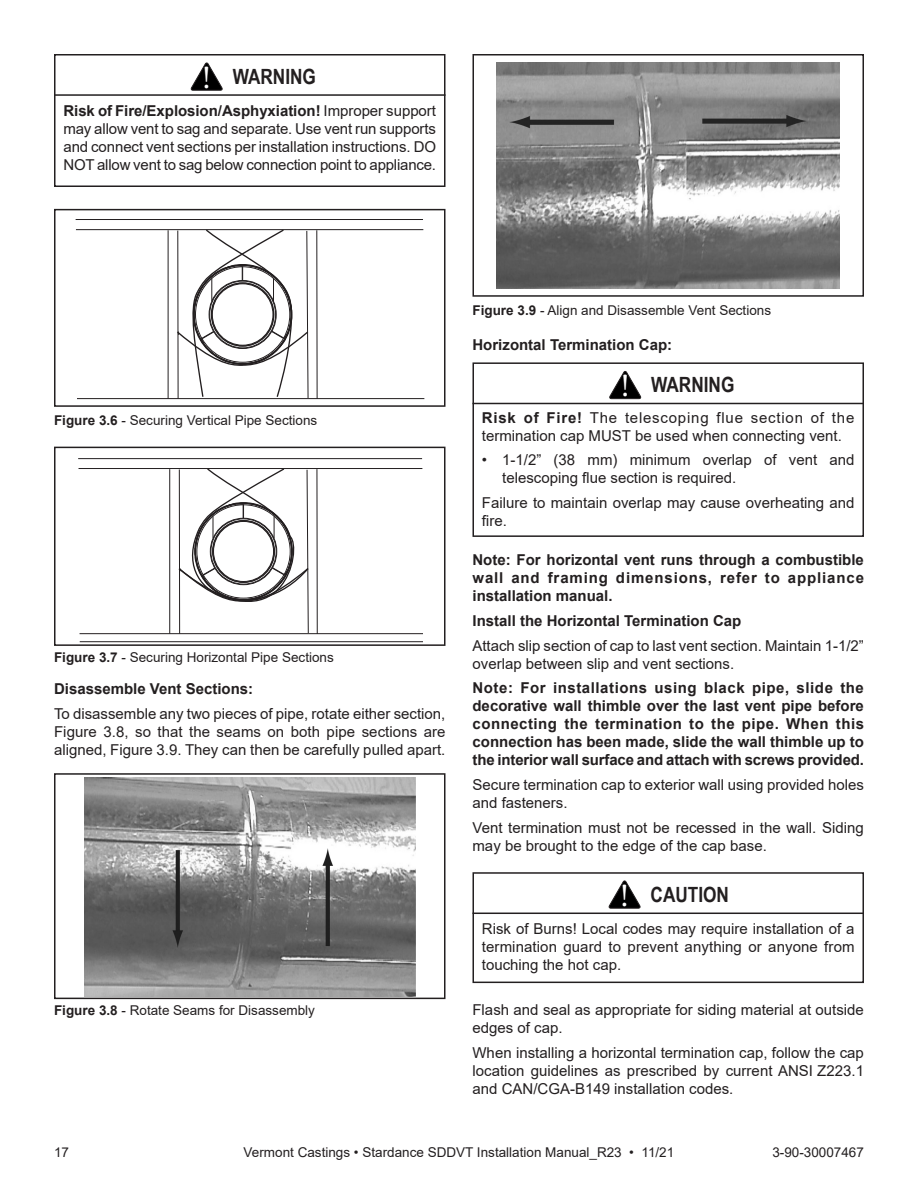
<style>
.page{position:relative;width:918px;height:1188px;background:#fff}
.page>*{position:absolute;margin:0;border:0;box-sizing:border-box;transform-origin:0 0}
.t1{font:32.25px "Minion Pro";color:#fff}
.PageMaker_Defaults{font:700 21px "Arial Narrow";color:#231f20}
.Body_Text{font:15px/18px "Arial";color:#231f20}
.NOTE{font:700 15px/18px "Arial";letter-spacing:-.005em;color:#231f20;text-align:justify}
.Subsection{font:700 15px "Arial";color:#231f20}
.sub_Subheads{font:700 15px "Arial";color:#231f20}
.Figure{font:13.5px "Arial";color:#231f20}
.s1{font-weight:700}
.s2{color:#fff}
</style>
<div class="page">
<div style="left:54px;top:54px;width:392px;height:133px;border:2px solid #231f20"></div>
<hr style="left:54px;top:94px;width:392px;height:2px;background:#231f20">
<svg style="left:191px;top:63px;width:32px;height:27px"></svg>
<hr style="left:76px;top:219px;width:347px;height:1px;background:#231f20">
<hr style="left:76px;top:229px;width:347px;height:1px;background:#231f20">
<hr style="left:77px;top:398px;width:347px;height:1px;background:#231f20">
<hr style="left:168px;top:230px;width:1px;height:169px;background:#231f20">
<hr style="left:316px;top:230px;width:1px;height:169px;background:#231f20">
<svg style="left:176px;top:229px;width:134px;height:170px"></svg>
<div style="left:54px;top:209px;width:392px;height:198px;border:2px solid #231f20"></div>
<hr style="left:78px;top:458px;width:344px;height:1px;background:#231f20">
<hr style="left:80px;top:641px;width:342px;height:1px;background:#231f20">
<hr style="left:79px;top:468px;width:343px;height:1px;background:#231f20">
<hr style="left:80px;top:633px;width:342px;height:1px;background:#231f20">
<hr style="left:317px;top:469px;width:1px;height:165px;background:#231f20">
<svg style="left:168px;top:469px;width:142px;height:173px"></svg>
<div style="left:54px;top:447px;width:392px;height:199px;border:2px solid #231f20"></div>
<img style="left:85px;top:777px;width:331px;height:219px">
<div style="left:54px;top:773px;width:392px;height:226px;border:2px solid #231f20"></div>
<img style="left:497px;top:62px;width:343px;height:226px">
<div style="left:472px;top:54px;width:392px;height:243px;border:2px solid #231f20"></div>
<div style="left:472px;top:362px;width:392px;height:175px;border:2px solid #231f20"></div>
<hr style="left:472px;top:403px;width:392px;height:1px;background:#231f20">
<svg style="left:609px;top:371px;width:32px;height:28px"></svg>
<div style="left:472px;top:872px;width:392px;height:111px;border:2px solid #231f20"></div>
<hr style="left:472px;top:913px;width:392px;height:1px;background:#231f20">
<svg style="left:608px;top:881px;width:33px;height:27px"></svg>
<p class="t1" style="left:202px;top:56px;width:10px">!</p>
<p class="PageMaker_Defaults" style="left:233px;top:61px;width:85px">WARNING</p>
<p class="Body_Text" style="left:63px;top:102px;width:374px;text-align:justify"><span class="s1">Risk of Fire/Explosion/Asphyxiation!</span> Improper support may allow vent to sag and separate. Use vent run supports and connect vent sections per installation instructions. DO NOT allow vent to sag below connection point to appliance.</p>
<p class="Figure" style="left:54px;top:411px;width:265px"><span class="s1">Figure 3.6</span> - Securing Vertical Pipe Sections</p>
<p class="Figure" style="left:54px;top:648px;width:281px"><span class="s1">Figure 3.7</span> - Securing Horizontal Pipe Sections</p>
<p class="Subsection" style="left:54px;top:679px;width:201px">Disassemble Vent Sections:</p>
<p class="Body_Text" style="left:54px;top:705px;width:393px;text-align:justify">To disassemble any two pieces of pipe, rotate either section, Figure 3.8, so that the seams on both pipe sections are aligned, Figure 3.9. They can then be carefully pulled apart.</p>
<p class="Figure" style="left:54px;top:1001px;width:263px"><span class="s1">Figure 3.8</span> - Rotate Seams for Disassembly</p>
<p class="Figure" style="left:472px;top:301px;width:300px"><span class="s1">Figure 3.9</span> - Align and Disassemble Vent Sections</p>
<p class="Subsection" style="left:472px;top:334px;width:201px">Horizontal Termination Cap:</p>
<p class="t1" style="left:621px;top:364px;width:10px">!</p>
<p class="PageMaker_Defaults" style="left:651px;top:369px;width:85px">WARNING</p>
<p class="Body_Text" style="left:482px;top:408px;width:374px"><span class="s1">Risk of Fire!</span> The telescoping flue section of the termination cap MUST be used when connecting vent.</p>
<p class="Body_Text" style="left:502px;top:451px;width:354px;text-indent:-20px">• 1-1/2” (38 mm) minimum overlap of vent and telescoping flue section is required.</p>
<p class="Body_Text" style="left:482px;top:494px;width:374px">Failure to maintain overlap may cause overheating and fire.</p>
<p class="NOTE" style="left:472px;top:551px;width:393px">Note: For horizontal vent runs through a combustible wall and framing dimensions, refer to appliance installation manual.</p>
<p class="sub_Subheads" style="left:472px;top:610px;width:270px">Install the Horizontal Termination Cap</p>
<p class="Body_Text" style="left:472px;top:636px;width:393px">Attach slip section of cap to last vent section. Maintain 1-1/2” overlap between slip and vent sections.</p>
<p class="NOTE" style="left:472px;top:679px;width:393px">Note: For installations using black pipe, slide the decorative wall thimble over the last vent pipe before connecting the termination to the pipe. When this connection has been made, slide the wall thimble up to the interior wall surface and attach with screws provided.</p>
<p class="Body_Text" style="left:472px;top:776px;width:393px">Secure termination cap to exterior wall using provided holes and fasteners.</p>
<p class="Body_Text" style="left:472px;top:818px;width:393px">Vent termination must not be recessed in the wall. Siding may be brought to the edge of the cap base.</p>
<p class="t1" style="left:620px;top:874px;width:10px">!</p>
<p class="PageMaker_Defaults" style="left:651px;top:879px;width:80px">CAUTION</p>
<p class="Body_Text" style="left:482px;top:920px;width:374px;text-align:justify">Risk of Burns! Local codes may require installation of a termination guard to prevent anything or anyone from touching the hot cap.</p>
<p class="Body_Text" style="left:472px;top:1001px;width:393px">Flash and seal as appropriate for siding material at outside edges of cap.</p>
<p class="Body_Text" style="left:472px;top:1044px;width:393px;text-align:justify">When installing a horizontal termination cap, follow the cap location guidelines as prescribed by current ANSI Z223.1 and CAN/CGA-B149 installation codes.</p>
<p class="Figure" style="left:54px;top:1143px;width:32px">17<span class="s2">17</span></p>
<p class="Figure" style="left:244px;top:1143px;width:432px">Vermont Castings • Stardance SDDVT Installation Manual_R23 • 11/21</p>
<p class="Figure" style="left:772px;top:1143px;width:93px">3-90-30007467</p>
</div>
